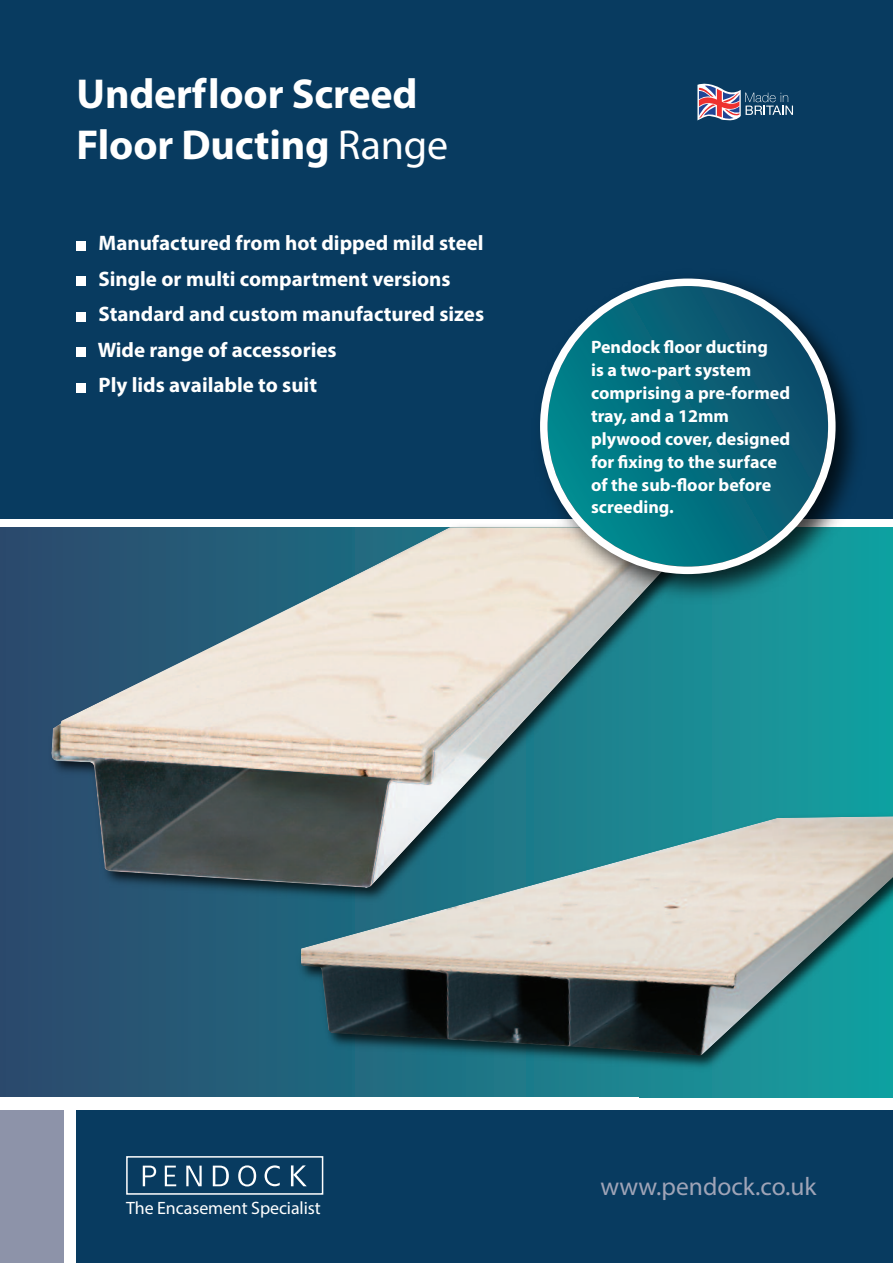
<style>
.page{position:relative;width:893px;height:1263px;background:#fff}
.page>*{position:absolute;margin:0;border:0;box-sizing:border-box;transform-origin:0 0}
.t1{font:700 42px/50.4px "Myriad Pro";letter-spacing:-.005em;color:#fff}
.t2{font:25.5px "Myriad Pro";color:#9fa4b7}
.t3{font:700 21px/35.5px "Myriad Pro";color:#fff}
.t4{font:700 18px/23px "Myriad Pro";color:#fff}
.t5{font:17.85px "Myriad Pro";letter-spacing:-.005em;color:#fff}
.s1{font-weight:400}
</style>
<div class="page">
<div style="left:0;top:0;width:893px;height:519px;background:#083b60"></div>
<div style="left:77px;top:1110px;width:816px;height:153px;background:#083b60"></div>
<div style="left:0;top:1110px;width:64px;height:153px;background:#8d93a9"></div>
<svg style="left:143px;top:1165px;width:13px;height:21px"></svg>
<svg style="left:165px;top:1165px;width:11px;height:21px"></svg>
<svg style="left:186px;top:1165px;width:16px;height:21px"></svg>
<svg style="left:213px;top:1165px;width:16px;height:21px"></svg>
<svg style="left:238px;top:1165px;width:18px;height:21px"></svg>
<svg style="left:291px;top:1165px;width:16px;height:21px"></svg>
<svg style="left:265px;top:1165px;width:15px;height:21px"></svg>
<div style="left:126px;top:1156px;width:197px;height:39px;border:2px solid #fff"></div>
<svg style="left:697px;top:83px;width:96px;height:37px"></svg>
<div style="left:853px;top:527px;width:40px;height:571px;background:#0e9fa0"></div>
<img style="left:853px;top:816px;width:40px;height:241px">
<img style="left:0;top:526px;width:853px;height:590px">
<img style="left:51px;top:527px;width:652px;height:361px">
<img style="left:531px;top:278px;width:338px;height:329px">
<svg style="left:540px;top:279px;width:296px;height:295px;background:#237283"></svg>
<div style="left:77px;top:241px;width:9px;height:9px;background:#fff"></div>
<div style="left:77px;top:277px;width:9px;height:9px;background:#fff"></div>
<div style="left:77px;top:312px;width:9px;height:9px;background:#fff"></div>
<div style="left:77px;top:348px;width:9px;height:9px;background:#fff"></div>
<div style="left:77px;top:383px;width:9px;height:9px;background:#fff"></div>
<h1 class="t1" style="left:77px;top:72px;width:373px">Underfloor Screed<br>Floor Ducting <span class="s1">Range</span></h1>
<p class="t3" style="left:98px;top:227px;width:388px">Manufactured from hot dipped mild steel Single or multi compartment versions Standard and custom manufactured sizes Wide range of accessories<br>Ply lids available to suit</p>
<p class="t4" style="left:591px;top:337px;width:201px">Pendock floor ducting<br>is a two-part system comprising a pre-formed tray, and a 12mm plywood cover, designed for fixing to the surface of the sub-floor before screeding.</p>
<p class="t5" style="left:126px;top:1201px;width:196px">The Encasement Specialist</p>
<p class="t2" style="left:600px;top:1176px;width:217px">www.pendock.co.uk</p>
</div>
